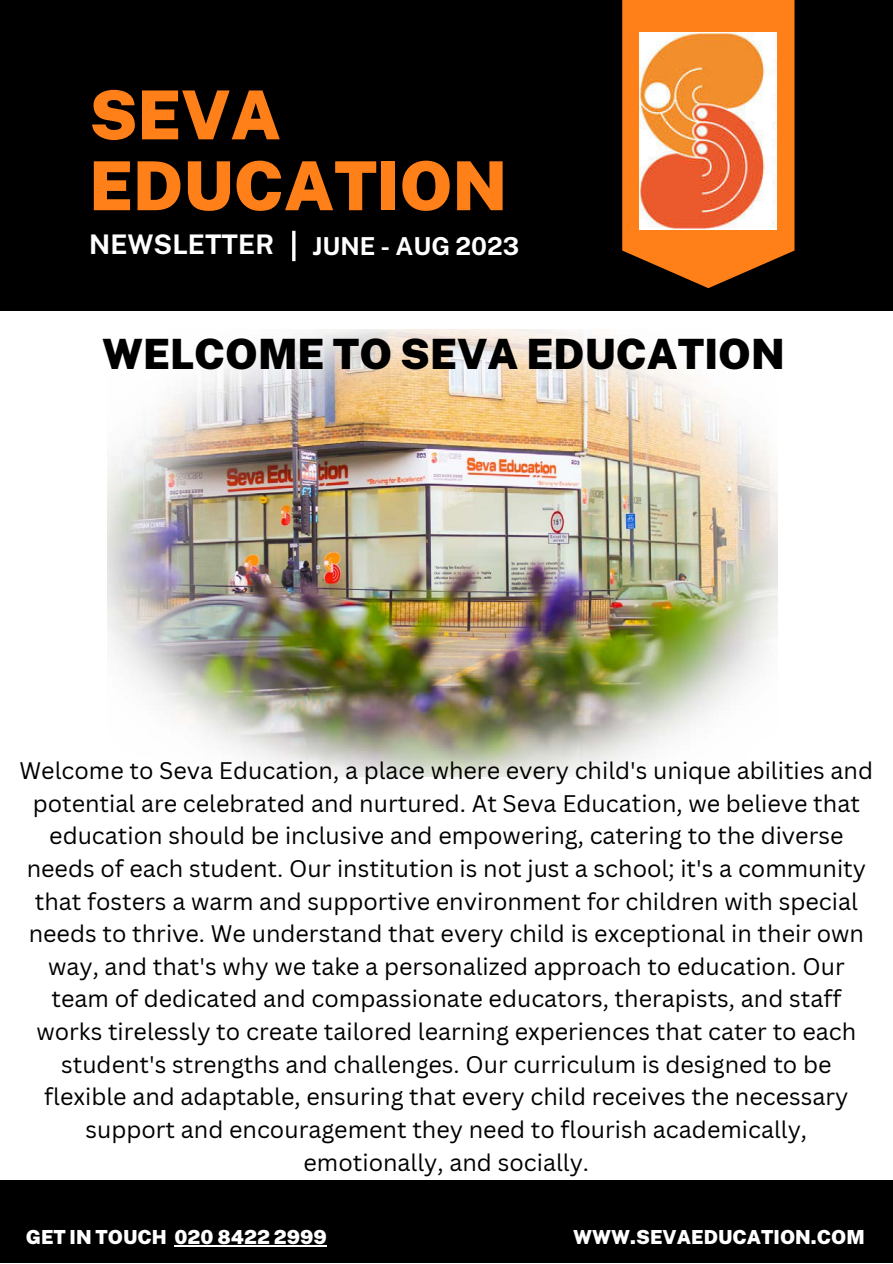
<style>
.page{position:relative;width:893px;height:1264px;background:#fff}
.page>*{position:absolute;margin:0;border:0;box-sizing:border-box;transform-origin:0 0}
.t1{font:900 67.65px/70.8px "Public Sans";color:#ff8019}
.t2{font:900 41.7px "Public Sans";color:#000}
.t3{font:700 27px "Public Sans";color:#fff}
.t4{font:700 24.75px "Public Sans";color:#fff}
.t5{font:23.4px/32.5px "Canva Sans";color:#000;text-align:center}
.t6{font:900 19.35px "Public Sans";color:#fff}
</style>
<div class="page">
<div style="left:0;top:0;width:892px;height:310px;background:#000"></div>
<svg style="left:622px;top:0;width:172px;height:288px;background:#da6e16"></svg>
<hr style="left:292px;top:231px;width:3px;height:30px;background:#fff">
<div style="left:0;top:1180px;width:892px;height:82px;background:#000"></div>
<img style="left:639px;top:33px;width:137px;height:197px">
<img style="left:108px;top:329px;width:669px;height:447px">
<hr style="left:174px;top:1245px;width:153px;height:1px;background:#fff">
<p class="t1" style="left:89px;top:79px;width:419px">SEVA<br>EDUCATION</p>
<p class="t3" style="left:89px;top:228px;width:186px">NEWSLETTER</p>
<p class="t4" style="left:312px;top:231px;width:208px">JUNE - AUG 2023</p>
<p class="t2" style="left:102px;top:329px;width:684px">WELCOME TO SEVA EDUCATION</p>
<p class="t5" style="left:19px;top:753px;width:855px">Welcome to Seva Education, a place where every child's unique abilities and potential are celebrated and nurtured. At Seva Education, we believe that education should be inclusive and empowering, catering to the diverse needs of each student. Our institution is not just a school; it's a community that fosters a warm and supportive environment for children with special needs to thrive. We understand that every child is exceptional in their own way, and that's why we take a personalized approach to education. Our team of dedicated and compassionate educators, therapists, and staff works tirelessly to create tailored learning experiences that cater to each student's strengths and challenges. Our curriculum is designed to be flexible and adaptable, ensuring that every child receives the necessary support and encouragement they need to flourish academically, emotionally, and socially.</p>
<p class="t6" style="left:26px;top:1225px;width:302px">GET IN TOUCH 020 8422 2999</p>
<p class="t6" style="left:573px;top:1225px;width:293px">WWW.SEVAEDUCATION.COM</p>
</div>
